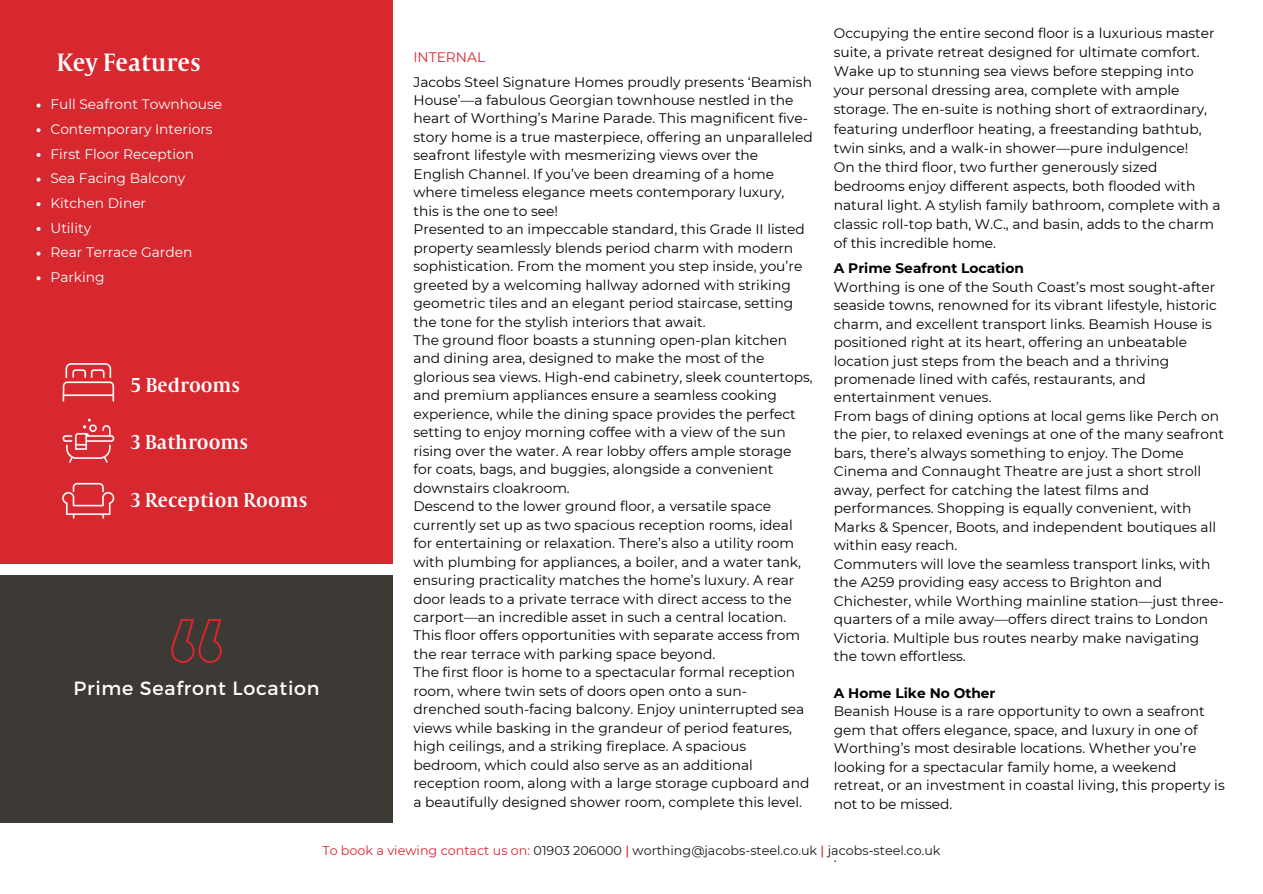
<style>
.page{position:relative;width:1263px;height:894px;background:#fff}
.page>*{position:absolute;margin:0;border:0;box-sizing:border-box;transform-origin:0 0}
.t1{font:27.6px "Capitolium Road";color:#fff}
.t2{font:22.2px "Capitolium Road";color:#fff}
.t3{font:19.05px "Montserrat";letter-spacing:.04em;color:#fff}
.t4{font:13.8px/18.5px "Montserrat";color:#000}
.t5{font:13.8px "Montserrat";color:#fff}
.t6{font:700 13.8px "Montserrat";color:#000}
.t7{font:13.8px "Montserrat";color:#d7282f}
.t8{font:12.75px "Montserrat";color:#191718}
.s1{color:#d7282f}
.s2{font-weight:500;color:#d7282f}
</style>
<div class="page">
<div style="left:0;top:0;width:393px;height:563px;background:#d7282f"></div>
<img style="left:62px;top:482px;width:53px;height:37px">
<img style="left:62px;top:418px;width:53px;height:45px">
<img style="left:62px;top:363px;width:53px;height:39px">
<div style="left:0;top:575px;width:393px;height:247px;background:#3d3935"></div>
<img style="left:171px;top:619px;width:51px;height:44px">
<svg style="left:37px;top:103px;width:4px;height:4px"></svg>
<svg style="left:37px;top:128px;width:4px;height:4px"></svg>
<svg style="left:37px;top:153px;width:4px;height:4px"></svg>
<svg style="left:37px;top:177px;width:4px;height:4px"></svg>
<svg style="left:37px;top:202px;width:4px;height:4px"></svg>
<svg style="left:37px;top:227px;width:4px;height:4px"></svg>
<svg style="left:37px;top:251px;width:4px;height:4px"></svg>
<svg style="left:37px;top:276px;width:4px;height:4px"></svg>
<p class="t4" style="left:834px;top:23px;width:382px;line-height:19.2px">Occupying the entire second floor is a luxurious master suite, a private retreat designed for ultimate comfort.<br>Wake up to stunning sea views before stepping into your personal dressing area, complete with ample storage. The en-suite is nothing short of extraordinary, featuring underfloor heating, a freestanding bathtub, twin sinks, and a walk-in shower—pure indulgence!</p>
<p class="t4" style="left:834px;top:157px;width:388px;line-height:19.2px">On the third floor, two further generously sized bedrooms enjoy different aspects, both flooded with natural light. A stylish family bathroom, complete with a classic roll-top bath, W.C., and basin, adds to the charm of this incredible home.</p>
<p class="t7" style="left:413px;top:49px;width:73px">INTERNAL</p>
<p class="t1" style="left:57px;top:53px;width:146px">Key Features</p>
<h1 class="t4" style="left:413px;top:72px;width:401px">Jacobs Steel Signature Homes proudly presents ‘Beamish House’—a fabulous Georgian townhouse nestled in the heart of Worthing’s Marine Parade. This magnificent five&shy;story home is a true masterpiece, offering an unparalleled seafront lifestyle with mesmerizing views over the English Channel. If you’ve been dreaming of a home where timeless elegance meets contemporary luxury, this is the one to see!</h1>
<p class="t4" style="left:413px;top:220px;width:393px">Presented to an impeccable standard, this Grade II listed property seamlessly blends period charm with modern sophistication. From the moment you step inside, you’re greeted by a welcoming hallway adorned with striking geometric tiles and an elegant period staircase, setting the tone for the stylish interiors that await.</p>
<p class="t4" style="left:413px;top:331px;width:401px">The ground floor boasts a stunning open-plan kitchen and dining area, designed to make the most of the glorious sea views. High-end cabinetry, sleek countertops, and premium appliances ensure a seamless cooking experience, while the dining space provides the perfect setting to enjoy morning coffee with a view of the sun rising over the water. A rear lobby offers ample storage for coats, bags, and buggies, alongside a convenient downstairs cloakroom.</p>
<p class="t4" style="left:413px;top:497px;width:389px">Descend to the lower ground floor, a versatile space currently set up as two spacious reception rooms, ideal for entertaining or relaxation. There’s also a utility room with plumbing for appliances, a boiler, and a water tank, ensuring practicality matches the home’s luxury. A rear door leads to a private terrace with direct access to the carport—an incredible asset in such a central location.<br>This floor offers opportunities with separate access from the rear terrace with parking space beyond.</p>
<p class="t4" style="left:413px;top:663px;width:397px">The first floor is home to a spectacular formal reception room, where twin sets of doors open onto a sun&shy;drenched south-facing balcony. Enjoy uninterrupted sea views while basking in the grandeur of period features, high ceilings, and a striking fireplace. A spacious bedroom, which could also serve as an additional reception room, along with a large storage cupboard and a beautifully designed shower room, complete this level.</p>
<p class="t8" style="left:322px;top:842px;width:620px"><span class="s1">To book a viewing contact us on:</span> 01903 206000 <span class="s2">|</span> worthing@jacobs-steel.co.uk <span class="s2">|</span> jacobs-steel.co.uk</p>
<p class="t5" style="left:50px;top:96px;width:173px">Full Seafront Townhouse</p>
<p class="t5" style="left:50px;top:120px;width:164px">Contemporary Interiors</p>
<p class="t5" style="left:50px;top:145px;width:145px">First Floor Reception</p>
<p class="t5" style="left:50px;top:170px;width:136px">Sea Facing Balcony</p>
<h2 class="t5" style="left:50px;top:194px;width:97px">Kitchen Diner</h2>
<h2 class="t5" style="left:50px;top:219px;width:42px">Utility</h2>
<h2 class="t5" style="left:50px;top:244px;width:144px">Rear Terrace Garden</h2>
<p class="t5" style="left:50px;top:268px;width:56px">Parking</p>
<p class="t6" style="left:834px;top:260px;width:192px">A Prime Seafront Location</p>
<p class="t4" style="left:834px;top:277px;width:385px">Worthing is one of the South Coast’s most sought-after seaside towns, renowned for its vibrant lifestyle, historic charm, and excellent transport links. Beamish House is positioned right at its heart, offering an unbeatable location just steps from the beach and a thriving promenade lined with cafés, restaurants, and entertainment venues.</p>
<p class="t4" style="left:834px;top:406px;width:392px">From bags of dining options at local gems like Perch on the pier, to relaxed evenings at one of the many seafront bars, there’s always something to enjoy. The Dome Cinema and Connaught Theatre are just a short stroll away, perfect for catching the latest films and performances. Shopping is equally convenient, with Marks &amp; Spencer, Boots, and independent boutiques all within easy reach.</p>
<p class="t4" style="left:834px;top:554px;width:391px">Commuters will love the seamless transport links, with the A259 providing easy access to Brighton and Chichester, while Worthing mainline station—just three&shy;quarters of a mile away—offers direct trains to London Victoria. Multiple bus routes nearby make navigating the town effortless.</p>
<p class="t6" style="left:834px;top:684px;width:163px">A Home Like No Other</p>
<p class="t4" style="left:834px;top:702px;width:392px">Beanish House is a rare opportunity to own a seafront gem that offers elegance, space, and luxury in one of Worthing’s most desirable locations. Whether you’re looking for a spectacular family home, a weekend retreat, or an investment in coastal living, this property is not to be missed.</p>
<h4 class="t2" style="left:130px;top:377px;width:111px">5 Bedrooms</h4>
<p class="t2" style="left:130px;top:435px;width:119px">3 Bathrooms</p>
<p class="t2" style="left:130px;top:492px;width:179px">3 Reception Rooms</p>
<p class="t3" style="left:73px;top:675px;width:248px">Prime Seafront Location</p>
<p class="t4" style="left:834px;top:847px;width:4px">.</p>
</div>
